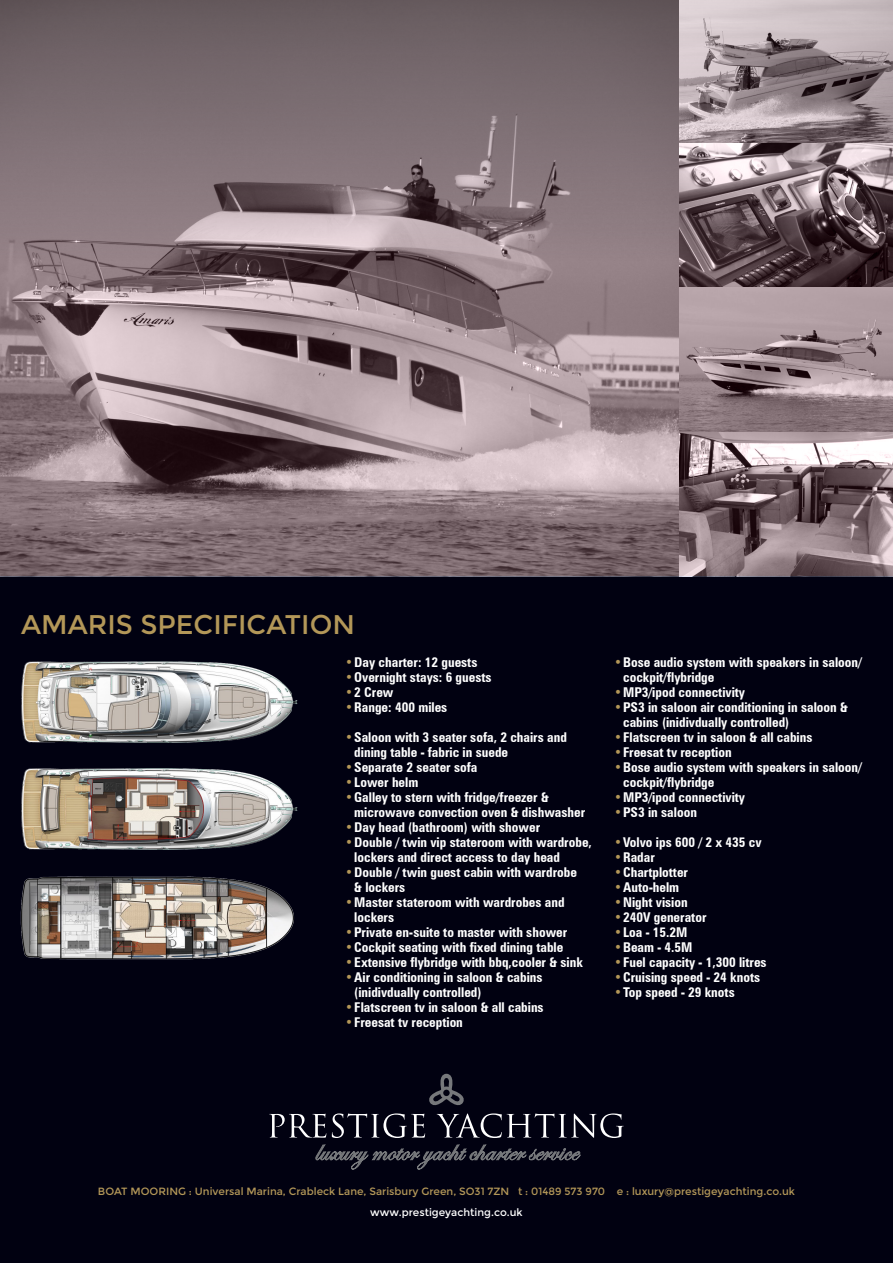
<style>
.page{position:relative;width:893px;height:1263px;background:#fff}
.page>*{position:absolute;margin:0;border:0;box-sizing:border-box;transform-origin:0 0}
.t1{font:27px "Montserrat";color:#b39758}
.t2{font:700 condensed 13.5px/15px "Zurich BT";color:#fff}
.t3{font:10.5px "Montserrat";color:#b39758}
.t4{font:10.5px "Montserrat";color:#fff}
.s1{color:#b39758}
</style>
<div class="page">
<div style="left:0;top:576px;width:893px;height:687px;background:#010111"></div>
<img style="left:0;top:281px;width:893px;height:295px">
<svg style="left:0;top:0;width:893px;height:281px;background:#817277"></svg>
<svg style="left:269px;top:1114px;width:57px;height:24px"></svg>
<svg style="left:332px;top:1074px;width:292px;height:64px"></svg>
<svg style="left:316px;top:1144px;width:264px;height:25px"></svg>
<img style="left:20px;top:661px;width:278px;height:299px">
<p class="t1" style="left:21px;top:609px;width:335px">AMARIS SPECIFICATION</p>
<p class="t2" style="left:345px;top:654px;width:134px"><span class="s1">•</span>Day charter: 12 guests</p>
<p class="t2" style="left:345px;top:669px;width:148px"><span class="s1">•</span>Overnight stays: 6 guests</p>
<p class="t2" style="left:345px;top:684px;width:50px"><span class="s1">•</span>2 Crew</p>
<p class="t2" style="left:345px;top:699px;width:104px"><span class="s1">•</span>Range: 400 miles</p>
<p class="t2" style="left:354px;top:729px;width:214px;text-indent:-9px"><span class="s1">•</span>Saloon with 3 seater sofa, 2 chairs and dining table - fabric in suede</p>
<p class="t2" style="left:345px;top:759px;width:134px"><span class="s1">•</span>Separate 2 seater sofa</p>
<p class="t2" style="left:345px;top:774px;width:75px"><span class="s1">•</span>Lower helm</p>
<p class="t2" style="left:354px;top:789px;width:232px;text-indent:-9px"><span class="s1">•</span>Galley to stern with fridge/freezer &amp; microwave convection oven &amp; dishwasher</p>
<p class="t2" style="left:345px;top:819px;width:196px"><span class="s1">•</span>Day head (bathroom) with shower</p>
<p class="t2" style="left:354px;top:834px;width:239px;text-indent:-9px"><span class="s1">•</span>Double / twin vip stateroom with wardrobe, lockers and direct access to day head</p>
<p class="t2" style="left:354px;top:864px;width:224px;text-indent:-9px"><span class="s1">•</span>Double / twin guest cabin with wardrobe &amp; lockers</p>
<p class="t2" style="left:354px;top:894px;width:212px;text-indent:-9px"><span class="s1">•</span>Master stateroom with wardrobes and lockers</p>
<p class="t2" style="left:345px;top:924px;width:224px"><span class="s1">•</span>Private en-suite to master with shower</p>
<p class="t2" style="left:345px;top:939px;width:220px"><span class="s1">•</span>Cockpit seating with fixed dining table</p>
<p class="t2" style="left:345px;top:954px;width:239px"><span class="s1">•</span>Extensive flybridge with bbq,cooler &amp; sink</p>
<p class="t2" style="left:354px;top:969px;width:190px;text-indent:-9px"><span class="s1">•</span>Air conditioning in saloon &amp; cabins (inidivdually controlled)</p>
<p class="t2" style="left:345px;top:999px;width:200px"><span class="s1">•</span>Flatscreen tv in saloon &amp; all cabins</p>
<p class="t2" style="left:345px;top:1014px;width:119px"><span class="s1">•</span>Freesat tv reception</p>
<p class="t2" style="left:623px;top:654px;width:240px;text-indent:-9px"><span class="s1">•</span>Bose audio system with speakers in saloon/ cockpit/flybridge</p>
<p class="t2" style="left:614px;top:684px;width:132px"><span class="s1">•</span>MP3/ipod connectivity</p>
<p class="t2" style="left:623px;top:699px;width:226px;text-indent:-9px"><span class="s1">•</span>PS3 in saloon air conditioning in saloon &amp; cabins (inidivdually controlled)</p>
<p class="t2" style="left:614px;top:729px;width:200px"><span class="s1">•</span>Flatscreen tv in saloon &amp; all cabins</p>
<p class="t2" style="left:614px;top:744px;width:119px"><span class="s1">•</span>Freesat tv reception</p>
<p class="t2" style="left:623px;top:759px;width:240px;text-indent:-9px"><span class="s1">•</span>Bose audio system with speakers in saloon/ cockpit/flybridge</p>
<p class="t2" style="left:614px;top:789px;width:132px"><span class="s1">•</span>MP3/ipod connectivity</p>
<p class="t2" style="left:614px;top:804px;width:84px"><span class="s1">•</span>PS3 in saloon</p>
<p class="t2" style="left:614px;top:834px;width:149px"><span class="s1">•</span>Volvo ips 600 / 2 x 435 cv</p>
<p class="t2" style="left:614px;top:849px;width:42px"><span class="s1">•</span>Radar</p>
<p class="t2" style="left:614px;top:864px;width:76px"><span class="s1">•</span>Chartplotter</p>
<p class="t2" style="left:614px;top:879px;width:67px"><span class="s1">•</span>Auto-helm</p>
<p class="t2" style="left:614px;top:894px;width:75px"><span class="s1">•</span>Night vision</p>
<p class="t2" style="left:614px;top:909px;width:94px"><span class="s1">•</span>240V generator</p>
<p class="t2" style="left:614px;top:924px;width:75px"><span class="s1">•</span>Loa - 15.2M</p>
<p class="t2" style="left:614px;top:939px;width:80px"><span class="s1">•</span>Beam - 4.5M</p>
<p class="t2" style="left:614px;top:954px;width:154px"><span class="s1">•</span>Fuel capacity - 1,300 litres</p>
<p class="t2" style="left:614px;top:969px;width:148px"><span class="s1">•</span>Cruising speed - 24 knots</p>
<p class="t2" style="left:614px;top:984px;width:122px"><span class="s1">•</span>Top speed - 29 knots</p>
<p class="t3" style="left:98px;top:1185px;width:698px">BOAT MOORING : Universal Marina, Crableck Lane, Sarisbury Green, SO31 7ZN t : 01489 573 970 e : luxury@prestigeyachting.co.uk</p>
<p class="t4" style="left:370px;top:1207px;width:154px">www.prestigeyachting.co.uk</p>
</div>
